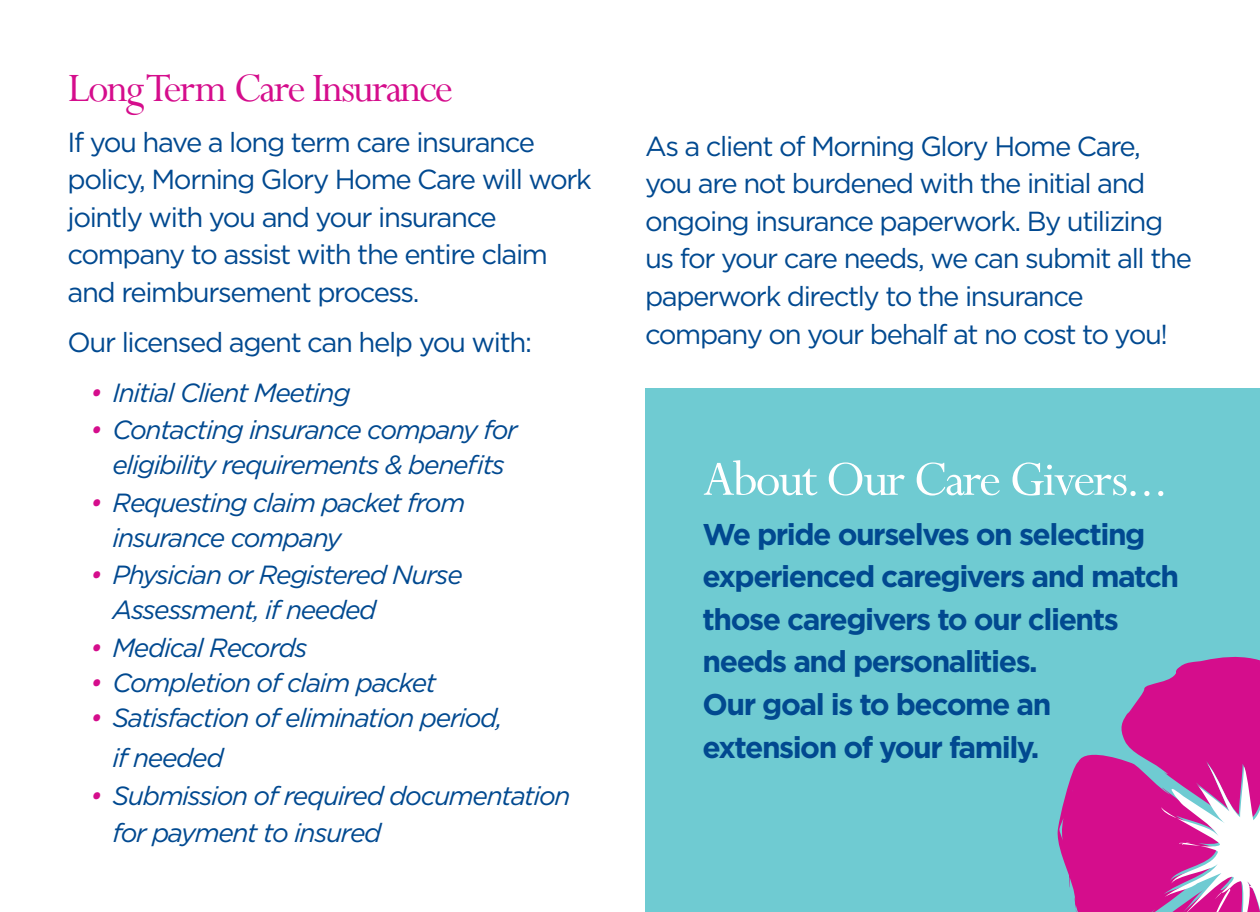
<style>
.page{position:relative;width:1260px;height:912px;background:#fff}
.page>*{position:absolute;margin:0;border:0;box-sizing:border-box;transform-origin:0 0}
.t1{font:55px "Perpetua";letter-spacing:-.04em;color:#fff}
.t2{font:45px "Perpetua";letter-spacing:-.04em;color:#d50d8c}
.t3{font:700 30px/42.5px "Gotham";letter-spacing:-.05em;color:#014990}
.t4{font:27.5px/37.5px "Gotham";letter-spacing:-.05em;color:#014990}
.t5{font:italic 26.25px/35px "Gotham";letter-spacing:-.05em;color:#014990}
.s1{color:#d50d8c}
</style>
<div class="page">
<div style="left:645px;top:388px;width:615px;height:523px;background:#6fcbd2"></div>
<svg style="left:1057px;top:656px;width:203px;height:255px"></svg>
<h2 class="t2" style="left:68px;top:60px;width:387px">Long Term Care Insurance</h2>
<p class="t4" style="left:68px;top:122px;width:526px">If you have a long term care insurance policy, Morning Glory Home Care will work jointly with you and your insurance company to assist with the entire claim and reimbursement process.</p>
<p class="t4" style="left:67px;top:322px;width:466px">Our licensed agent can help you with:</p>
<p class="t5" style="left:90px;top:375px;width:262px"><span class="s1">•</span> Initial Client Meeting</p>
<p class="t5" style="left:90px;top:412px;width:429px;text-align:center"><span class="s1">•</span> Contacting insurance company for eligibility requirements &amp; benefits</p>
<p class="t5" style="left:112px;top:485px;width:354px;text-indent:-22px"><span class="s1">•</span> Requesting claim packet from insurance company</p>
<p class="t5" style="left:112px;top:557px;width:352px;text-indent:-22px"><span class="s1">•</span> Physician or Registered Nurse<br>Assessment, if needed</p>
<p class="t5" style="left:90px;top:630px;width:219px"><span class="s1">•</span> Medical Records</p>
<p class="t5" style="left:90px;top:665px;width:348px"><span class="s1">•</span> Completion of claim packet</p>
<p class="t5" style="left:112px;top:697px;width:392px;line-height:40px;text-indent:-22px"><span class="s1">•</span> Satisfaction of elimination period, if needed</p>
<p class="t5" style="left:112px;top:776px;width:460px;line-height:37.5px;text-indent:-22px"><span class="s1">•</span> Submission of required documentation for payment to insured</p>
<p class="t4" style="left:645px;top:127px;width:548px">As a client of Morning Glory Home Care, you are not burdened with the initial and ongoing insurance paperwork. By utilizing us for your care needs, we can submit all the paperwork directly to the insurance company on your behalf at no cost to you!</p>
<h1 class="t1" style="left:703px;top:444px;width:468px">About Our Care Givers...</h1>
<p class="t3" style="left:703px;top:512px;width:478px">We pride ourselves on selecting experienced caregivers and match those caregivers to our clients needs and personalities.<br>Our goal is to become an extension of your family.</p>
</div>
